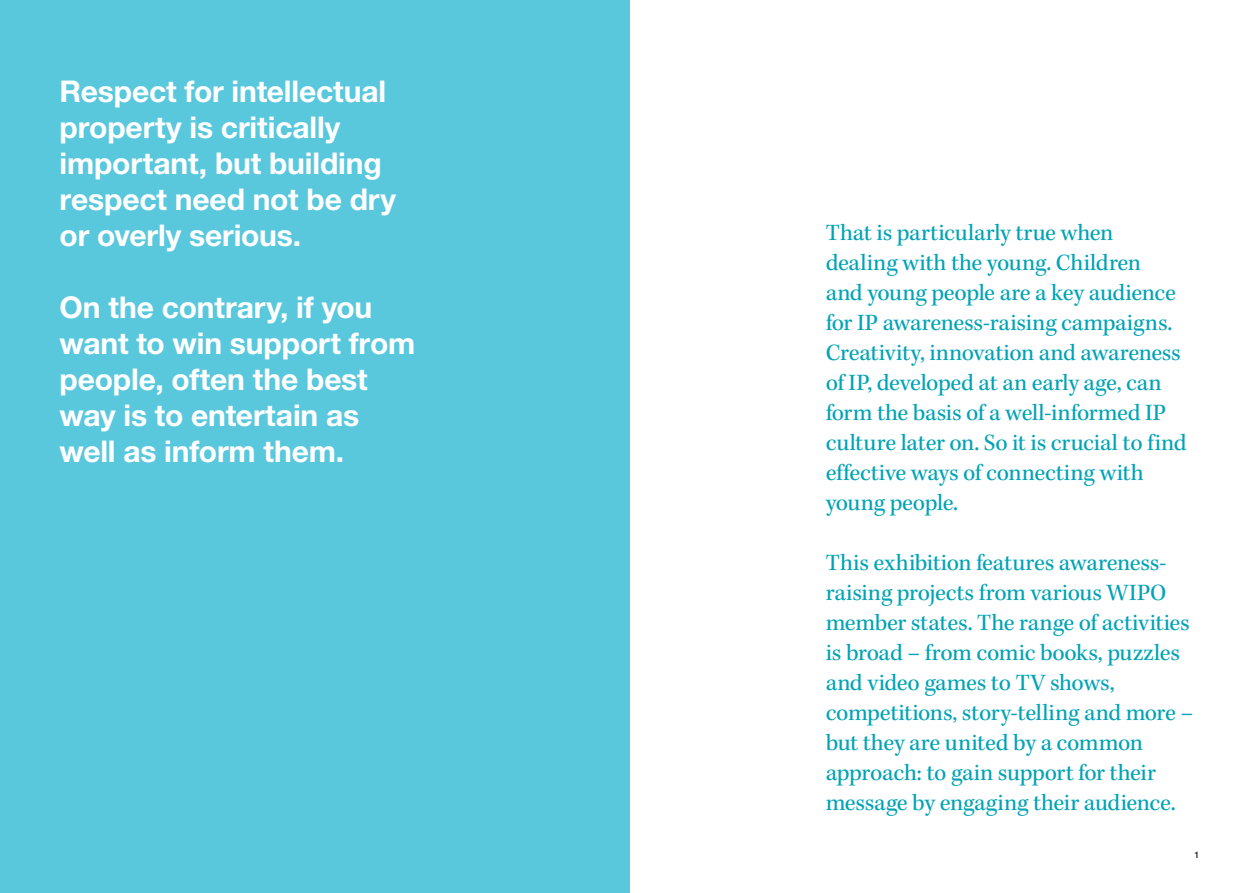
<style>
.page{position:relative;width:1259px;height:893px;background:#fff}
.page>*{position:absolute;margin:0;border:0;box-sizing:border-box;transform-origin:0 0}
.TITRE_niv__1{font:700 30px/36px "Helvetica Neue LT Std";letter-spacing:-.005em;color:#fff}
.Intro{font:24px/30px "Kepler Std";letter-spacing:-.01em;color:#02a3b5}
.pagination{font:500 9px "Helvetica Neue LT Std";color:#231f20}
</style>
<div class="page">
<div style="left:0;top:0;width:629px;height:893px;background:#59c8dd"></div>
<p class="TITRE_niv__1" style="left:60px;top:73px;width:338px">Respect for intellectual property is critically important, but building respect need not be dry or overly serious.</p>
<p class="TITRE_niv__1" style="left:60px;top:289px;width:357px">On the contrary, if you want to win support from people, often the best way is to entertain as well as inform them.</p>
<p class="Intro" style="left:825px;top:218px;width:362px">That is particularly true when dealing with the young. Children<br>and young people are a key audience for IP awareness-raising campaigns.<br>Creativity, innovation and awareness of IP, developed at an early age, can form the basis of a well-informed IP culture later on. So it is crucial to find effective ways of connecting with young people.</p>
<p class="Intro" style="left:825px;top:548px;width:369px">This exhibition features awareness&shy;raising projects from various WIPO member states. The range of activities is broad – from comic books, puzzles and video games to TV shows, competitions, story-telling and more – but they are united by a common approach: to gain support for their message by engaging their audience.</p>
<p class="pagination" style="left:1194px;top:849px;width:7px">1</p>
</div>
